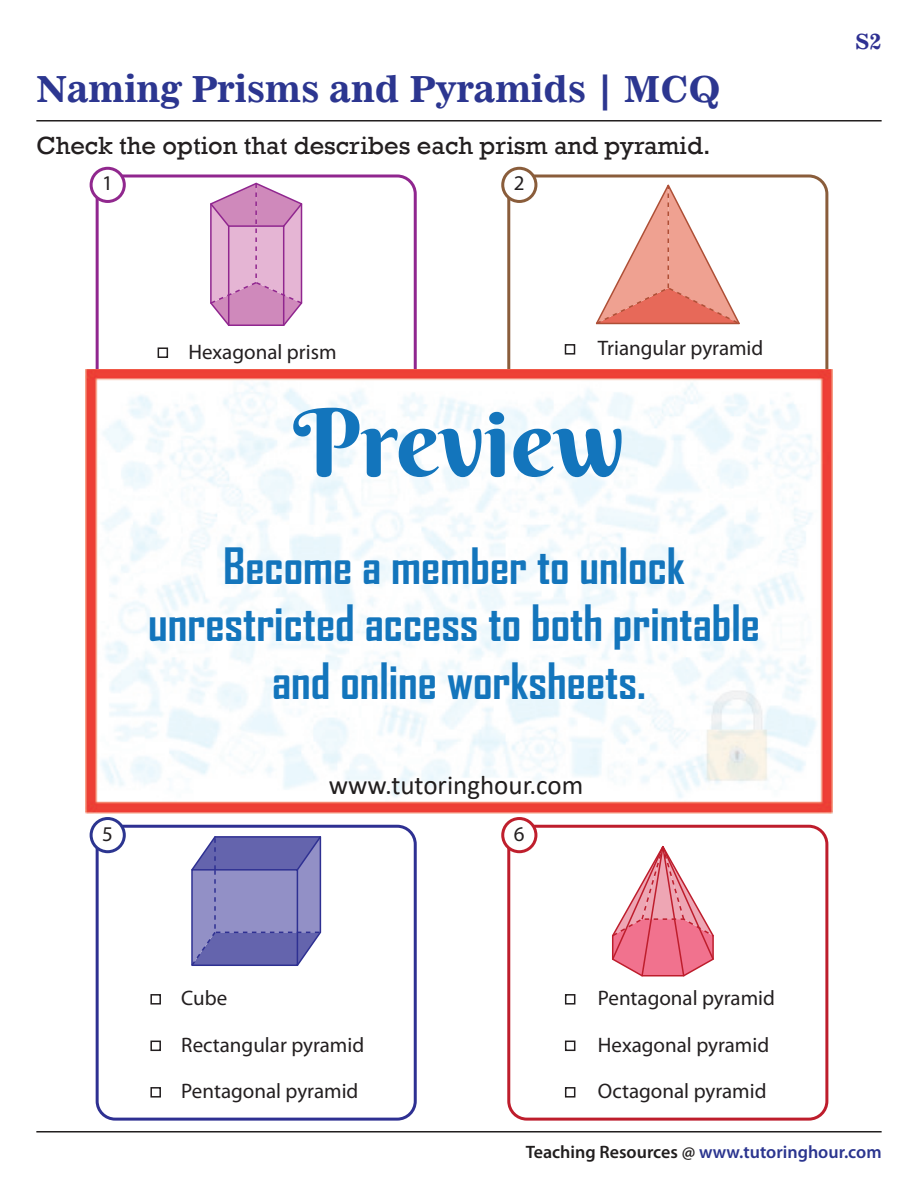
<style>
.page{position:relative;width:918px;height:1188px;background:#fff}
.page>*{position:absolute;margin:0;border:0;box-sizing:border-box;transform-origin:0 0}
.t1{font:94.05px "Berkshire Swash";color:#1375bc}
.t2{font:700 48px/57.6px "Agency FB";color:#1375bc;text-align:center}
.t3{font:36px "News 701 BT Bold A";color:#2c3690}
.t4{font:27px "Calibri";color:#211e1e}
.t5{font:25.5px "Rockwell";color:#231f20}
.t6{font:21px "Myriad Pro";color:#231f20}
.t7{font:21px "News 701 BT Bold A";color:#2e3092}
.t8{font:600 18px "Myriad Pro";color:#2b358f}
.s1{color:#211e1e}
</style>
<div class="page">
<hr style="left:36px;top:120px;width:846px;height:2px;background:#211e1e">
<hr style="left:36px;top:1131px;width:846px;height:2px;background:#211e1e">
<div style="left:158px;top:347px;width:10px;height:11px;border:1px solid #231f20"></div>
<div style="left:150px;top:994px;width:11px;height:11px;border:1px solid #231f20"></div>
<div style="left:150px;top:1041px;width:11px;height:10px;border:1px solid #231f20"></div>
<div style="left:150px;top:1087px;width:11px;height:11px;border:1px solid #231f20"></div>
<svg style="left:191px;top:836px;width:131px;height:130px;background:#7f7ebb"></svg>
<svg style="left:210px;top:182px;width:93px;height:144px;background:#dba6cc"></svg>
<hr style="left:210px;top:204px;width:2px;height:99px;background:#90268f">
<hr style="left:228px;top:226px;width:1px;height:99px;background:#90268f">
<hr style="left:283px;top:226px;width:1px;height:99px;background:#90268f">
<hr style="left:301px;top:204px;width:1px;height:99px;background:#90268f">
<hr style="left:229px;top:225px;width:55px;height:2px;background:#90268f">
<div style="left:96px;top:175px;width:321px;height:295px;border:3px solid #90268f;border-radius:18px"></div>
<div style="left:91px;top:168px;width:33px;height:33px;background:#fff;border-radius:50%"></div>
<div style="left:90px;top:167px;width:36px;height:36px;border:3px solid #91288e;border-radius:50%"></div>
<div style="left:507px;top:175px;width:321px;height:295px;border:3px solid #8a5d3b;border-radius:18px"></div>
<div style="left:503px;top:168px;width:33px;height:33px;background:#fff;border-radius:50%"></div>
<div style="left:501px;top:167px;width:36px;height:36px;border:3px solid #8a5d3b;border-radius:50%"></div>
<div style="left:96px;top:825px;width:321px;height:296px;border:3px solid #2e3092;border-radius:18px"></div>
<div style="left:91px;top:819px;width:33px;height:33px;background:#fff;border-radius:50%"></div>
<div style="left:90px;top:817px;width:36px;height:36px;border:3px solid #2c3590;border-radius:50%"></div>
<div style="left:507px;top:825px;width:321px;height:296px;border:3px solid #be1d2c;border-radius:18px"></div>
<div style="left:503px;top:819px;width:33px;height:33px;background:#fff;border-radius:50%"></div>
<div style="left:501px;top:817px;width:36px;height:36px;border:3px solid #bf1f2d;border-radius:50%"></div>
<svg style="left:596px;top:184px;width:144px;height:141px"></svg>
<svg style="left:612px;top:845px;width:102px;height:132px"></svg>
<div style="left:565px;top:344px;width:10px;height:11px;border:1px solid #231f20"></div>
<div style="left:565px;top:994px;width:10px;height:11px;border:1px solid #231f20"></div>
<div style="left:565px;top:1041px;width:10px;height:10px;border:1px solid #231f20"></div>
<div style="left:565px;top:1087px;width:10px;height:11px;border:1px solid #231f20"></div>
<img style="left:86px;top:369px;width:746px;height:444px">
<h3 class="t3" style="left:36px;top:74px;width:686px">Naming Prisms and Pyramids | MCQ</h3>
<p class="t5" style="left:36px;top:136px;width:676px">Check the option that describes each prism and pyramid.</p>
<p class="t6" style="left:102px;top:176px;width:12px">1</p>
<p class="t6" style="left:514px;top:176px;width:12px">2</p>
<p class="t6" style="left:188px;top:344px;width:150px">Hexagonal prism</p>
<p class="t6" style="left:598px;top:341px;width:167px">Triangular pyramid</p>
<h1 class="t1" style="left:293px;top:389px;width:333px">Preview</h1>
<h2 class="t2" style="left:148px;top:541px;width:613px">Become a member to unlock unrestricted access to both printable and online worksheets.</h2>
<p class="t4" style="left:329px;top:776px;width:256px">www.tutoringhour.com</p>
<p class="t6" style="left:102px;top:826px;width:12px">5</p>
<p class="t6" style="left:514px;top:826px;width:12px">6</p>
<p class="t6" style="left:181px;top:991px;width:47px">Cube</p>
<p class="t6" style="left:181px;top:1037px;width:184px">Rectangular pyramid</p>
<p class="t6" style="left:181px;top:1084px;width:179px">Pentagonal pyramid</p>
<p class="t6" style="left:598px;top:991px;width:179px">Pentagonal pyramid</p>
<p class="t6" style="left:598px;top:1037px;width:173px">Hexagonal pyramid</p>
<p class="t6" style="left:598px;top:1084px;width:170px">Octagonal pyramid</p>
<p class="t7" style="left:855px;top:33px;width:28px">S2</p>
<p class="t8" style="left:526px;top:1145px;width:357px"><span class="s1">Teaching Resources @</span> www.tutoringhour.com</p>
</div>
